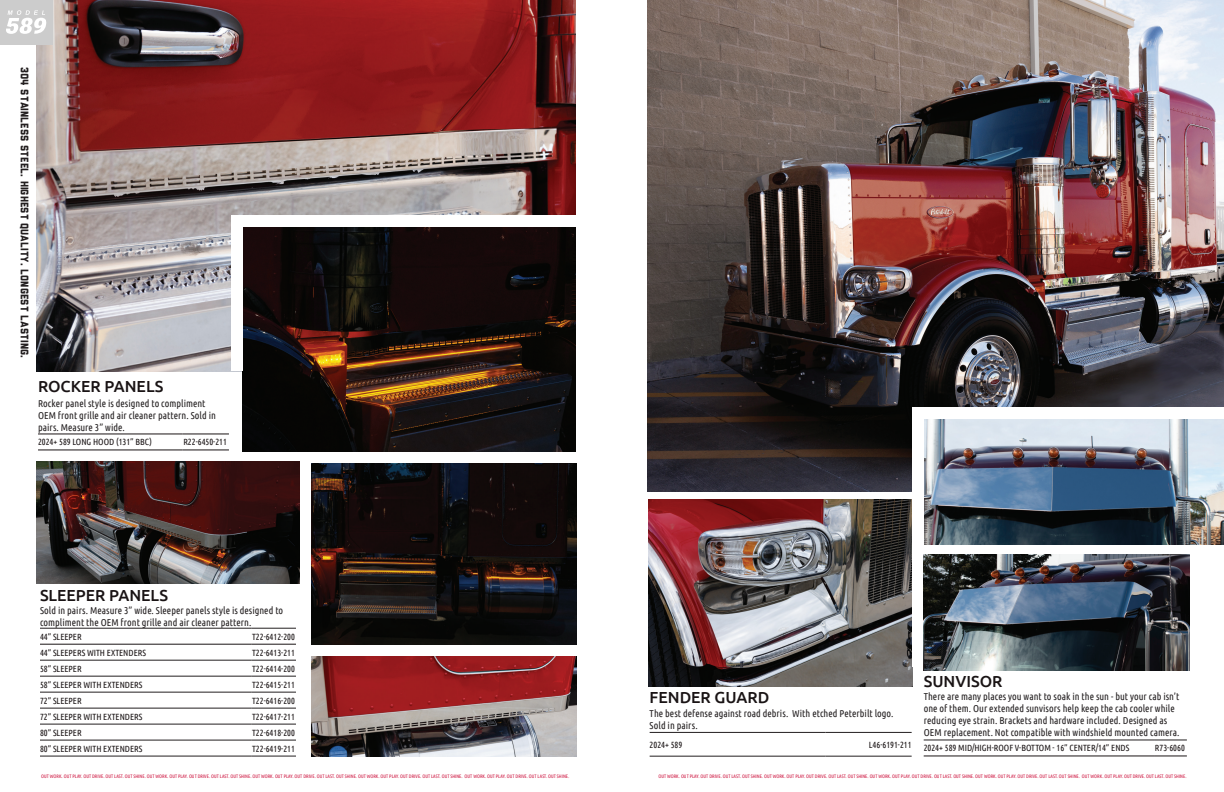
<style>
.page{position:relative;width:1224px;height:792px;background:#fff}
.page>*{position:absolute;margin:0;border:0;box-sizing:border-box;transform-origin:0 0}
.Top_of_tables{font:500 16px "Ubuntu";color:#1a1415}
.t1{font:11px "Liberator";color:#231f20}
.Product_description_and_numbers{font:10px/12px "Ubuntu Condensed";letter-spacing:.005em;color:#231f20}
.product_numbers{font:9px "Ubuntu Condensed";color:#1a1415}
.text{font:9px "Ubuntu Condensed";color:#1a1415}
.t2{font:5px "Ubuntu Condensed";color:#cd123d}
</style>
<div class="page">
<img style="left:36px;top:0;width:540px;height:371px">
<div style="left:0;top:0;width:53px;height:44px;background:#ccc"></div>
<hr style="left:924px;top:740px;width:230px;height:1px;background:#231f20">
<hr style="left:1154px;top:740px;width:33px;height:1px;background:#231f20">
<hr style="left:924px;top:756px;width:230px;height:1px;background:#1a1415">
<hr style="left:1154px;top:756px;width:33px;height:1px;background:#1a1415">
<hr style="left:650px;top:732px;width:175px;height:1px;background:#231f20">
<hr style="left:825px;top:732px;width:87px;height:1px;background:#231f20">
<hr style="left:650px;top:756px;width:175px;height:1px;background:#231f20">
<hr style="left:825px;top:756px;width:87px;height:1px;background:#231f20">
<hr style="left:38px;top:434px;width:144px;height:1px;background:#1a1415">
<hr style="left:182px;top:434px;width:47px;height:1px;background:#1a1415">
<hr style="left:38px;top:450px;width:144px;height:1px;background:#1a1415">
<hr style="left:182px;top:450px;width:47px;height:1px;background:#1a1415">
<hr style="left:40px;top:628px;width:211px;height:1px;background:#231f20">
<hr style="left:251px;top:628px;width:45px;height:1px;background:#231f20">
<hr style="left:40px;top:756px;width:211px;height:1px;background:#231f20">
<hr style="left:251px;top:756px;width:45px;height:1px;background:#231f20">
<hr style="left:40px;top:644px;width:211px;height:1px;background:#1a1415">
<hr style="left:251px;top:644px;width:45px;height:1px;background:#1a1415">
<hr style="left:40px;top:660px;width:211px;height:1px;background:#231f20">
<hr style="left:251px;top:660px;width:45px;height:1px;background:#231f20">
<hr style="left:40px;top:676px;width:211px;height:1px;background:#231f20">
<hr style="left:251px;top:676px;width:45px;height:1px;background:#231f20">
<hr style="left:40px;top:692px;width:211px;height:1px;background:#231f20">
<hr style="left:251px;top:692px;width:45px;height:1px;background:#231f20">
<hr style="left:40px;top:708px;width:211px;height:1px;background:#231f20">
<hr style="left:251px;top:708px;width:45px;height:1px;background:#231f20">
<hr style="left:40px;top:724px;width:211px;height:1px;background:#231f20">
<hr style="left:251px;top:724px;width:45px;height:1px;background:#231f20">
<hr style="left:40px;top:740px;width:211px;height:1px;background:#231f20">
<hr style="left:251px;top:740px;width:45px;height:1px;background:#231f20">
<svg style="left:6px;top:10px;width:40px;height:24px"></svg>
<img style="left:243px;top:227px;width:333px;height:224px">
<div style="left:231px;top:227px;width:12px;height:144px;background:#fff"></div>
<div style="left:231px;top:215px;width:345px;height:12px;background:#fff"></div>
<img style="left:312px;top:656px;width:264px;height:100px">
<img style="left:36px;top:461px;width:263px;height:123px">
<img style="left:312px;top:464px;width:264px;height:181px">
<img style="left:647px;top:0;width:577px;height:492px">
<img style="left:649px;top:499px;width:263px;height:187px">
<img style="left:924px;top:418px;width:300px;height:126px">
<div style="left:912px;top:407px;width:312px;height:11px;background:#fff"></div>
<div style="left:912px;top:407px;width:12px;height:260px;background:#fff"></div>
<img style="left:924px;top:555px;width:266px;height:115px">
<p class="t1" style="left:29px;top:67px;width:292px;rotate:90deg">304 stainless steel. HIGHEST QUALITY. LONGEST LASTING.</p>
<p class="Top_of_tables" style="left:38px;top:376px;width:127px">ROCKER PANELS</p>
<p class="Product_description_and_numbers" style="left:38px;top:397px;width:179px">Rocker panel style is designed to compliment<br>OEM front grille and air cleaner pattern. Sold in pairs. Measure 3” wide.</p>
<p class="product_numbers" style="left:38px;top:437px;width:116px">2024+ 589 LONG HOOD (131” BBC)</p>
<p class="text" style="left:183px;top:437px;width:45px">R22-6450-211</p>
<p class="Top_of_tables" style="left:40px;top:585px;width:130px">SLEEPER PANELS</p>
<p class="Product_description_and_numbers" style="left:40px;top:604px;width:245px">Sold in pairs. Measure 3” wide. Sleeper panels style is designed to compliment the OEM front grille and air cleaner pattern.</p>
<p class="product_numbers" style="left:40px;top:631px;width:43px">44” SLEEPER</p>
<p class="text" style="left:252px;top:631px;width:44px">T22-6412-200</p>
<p class="product_numbers" style="left:40px;top:647px;width:108px">44” SLEEPERS WITH EXTENDERS</p>
<p class="text" style="left:252px;top:647px;width:44px">T22-6413-211</p>
<p class="product_numbers" style="left:40px;top:663px;width:43px">58” SLEEPER</p>
<p class="text" style="left:252px;top:663px;width:44px">T22-6414-200</p>
<p class="product_numbers" style="left:40px;top:679px;width:104px">58” SLEEPER WITH EXTENDERS</p>
<p class="text" style="left:252px;top:679px;width:44px">T22-6415-211</p>
<p class="product_numbers" style="left:40px;top:695px;width:43px">72” SLEEPER</p>
<p class="text" style="left:252px;top:695px;width:44px">T22-6416-200</p>
<p class="product_numbers" style="left:40px;top:711px;width:104px">72” SLEEPER WITH EXTENDERS</p>
<p class="text" style="left:252px;top:711px;width:44px">T22-6417-211</p>
<p class="product_numbers" style="left:40px;top:727px;width:43px">80” SLEEPER</p>
<p class="text" style="left:252px;top:727px;width:44px">T22-6418-200</p>
<p class="product_numbers" style="left:40px;top:743px;width:104px">80” SLEEPER WITH EXTENDERS</p>
<p class="text" style="left:252px;top:743px;width:44px">T22-6419-211</p>
<p class="Top_of_tables" style="left:650px;top:687px;width:121px">FENDER GUARD</p>
<p class="Product_description_and_numbers" style="left:650px;top:707px;width:245px">The best defense against road debris. With etched Peterbilt logo.<br>Sold in pairs.</p>
<p class="product_numbers" style="left:650px;top:739px;width:34px">2024+ 589</p>
<p class="product_numbers" style="left:869px;top:739px;width:44px">L46-6191-211</p>
<p class="Top_of_tables" style="left:924px;top:671px;width:80px">SUNVISOR</p>
<p class="Product_description_and_numbers" style="left:924px;top:690px;width:257px">There are many places you want to soak in the sun - but your cab isn’t one of them. Our extended sunvisors help keep the cab cooler while reducing eye strain. Brackets and hardware included. Designed as OEM replacement. Not compatible with windshield mounted camera.</p>
<p class="product_numbers" style="left:924px;top:743px;width:207px">2024+ 589 MID/HIGH-ROOF V-BOTTOM - 16” CENTER/14” ENDS</p>
<p class="text" style="left:1155px;top:743px;width:31px">R73-6060</p>
<p class="t2" style="left:41px;top:773px;width:530px">OUT WORK. OUT PLAY. OUT DRIVE. OUT LAST. OUT SHINE. OUT WORK. OUT PLAY. OUT DRIVE. OUT LAST. OUT SHINE. OUT WORK. OUT PLAY. OUT DRIVE. OUT LAST. OUT SHINE. OUT WORK. OUT PLAY. OUT DRIVE. OUT LAST. OUT SHINE. OUT WORK. OUT PLAY. OUT DRIVE. OUT LAST. OUT SHINE.</p>
<p class="t2" style="left:658px;top:773px;width:530px">OUT WORK. OUT PLAY. OUT DRIVE. OUT LAST. OUT SHINE. OUT WORK. OUT PLAY. OUT DRIVE. OUT LAST. OUT SHINE. OUT WORK. OUT PLAY. OUT DRIVE. OUT LAST. OUT SHINE. OUT WORK. OUT PLAY. OUT DRIVE. OUT LAST. OUT SHINE. OUT WORK. OUT PLAY. OUT DRIVE. OUT LAST. OUT SHINE.</p>
</div>
